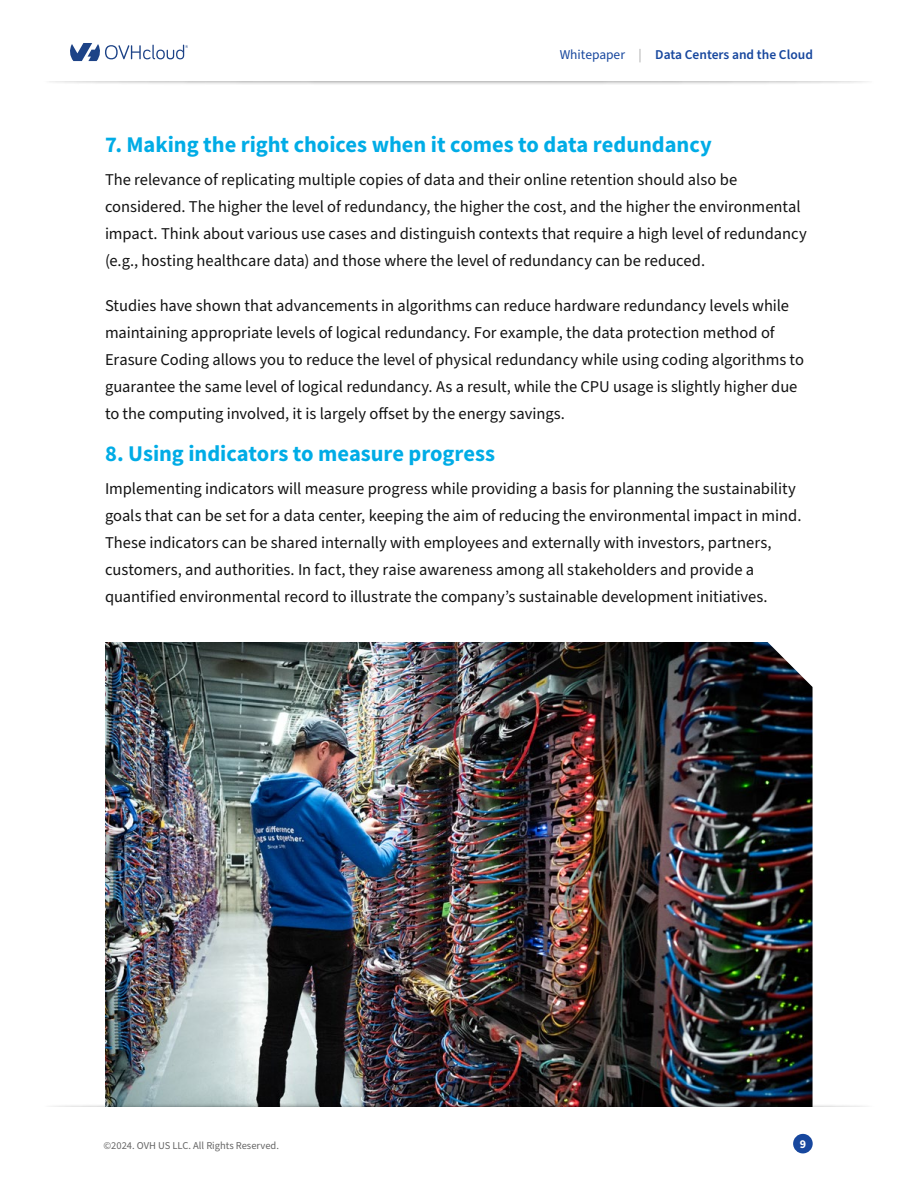
<style>
.page{position:relative;width:918px;height:1188px;background:#fff}
.page>*{position:absolute;margin:0;border:0;box-sizing:border-box;transform-origin:0 0}
.t1{font:700 22.5px "Source Sans Pro";letter-spacing:-.005em;color:#00ace6}
.t2{font:16.5px/27px "Source Sans Pro";letter-spacing:-.005em;color:#131313}
.t3{font:600 13.5px "Source Sans Pro";color:#17479e}
.t4{font:700 12px "Source Sans Pro";color:#fff}
.t5{font:10.5px "Source Sans Pro";color:#666}
.s1{font-weight:400}
.s2{font-weight:400;color:#a7a7a7}
</style>
<div class="page">
<div style="left:793px;top:1134px;width:20px;height:19px;background:#17479e;border-radius:50%"></div>
<img style="left:105px;top:642px;width:708px;height:460px">
<div style="left:42px;top:70px;width:835px;height:16px;background:#000;opacity:.75"></div>
<div style="left:20px;top:70px;width:879px;height:11px;background:#fff"></div>
<div style="left:42px;top:1102px;width:835px;height:16px;background:#000;opacity:.75"></div>
<div style="left:20px;top:1107px;width:879px;height:11px;background:#fff"></div>
<svg style="left:70px;top:43px;width:118px;height:18px"></svg>
<p class="t3" style="left:560px;top:45px;width:255px"><span class="s1">Whitepaper</span> <span class="s2">|</span> Data Centers and the Cloud</p>
<h1 class="t1" style="left:105px;top:129px;width:608px">7. Making the right choices when it comes to data redundancy</h1>
<p class="t2" style="left:105px;top:166px;width:703px">The relevance of replicating multiple copies of data and their online retention should also be considered. The higher the level of redundancy, the higher the cost, and the higher the environmental impact. Think about various use cases and distinguish contexts that require a high level of redundancy (e.g., hosting healthcare data) and those where the level of redundancy can be reduced.</p>
<p class="t2" style="left:105px;top:292px;width:700px">Studies have shown that advancements in algorithms can reduce hardware redundancy levels while maintaining appropriate levels of logical redundancy. For example, the data protection method of Erasure Coding allows you to reduce the level of physical redundancy while using coding algorithms to guarantee the same level of logical redundancy. As a result, while the CPU usage is slightly higher due to the computing involved, it is largely offset by the energy savings.</p>
<h1 class="t1" style="left:105px;top:438px;width:391px">8. Using indicators to measure progress</h1>
<p class="t2" style="left:105px;top:475px;width:698px">Implementing indicators will measure progress while providing a basis for planning the sustainability goals that can be set for a data center, keeping the aim of reducing the environmental impact in mind.<br>These indicators can be shared internally with employees and externally with investors, partners, customers, and authorities. In fact, they raise awareness among all stakeholders and provide a quantified environmental record to illustrate the company’s sustainable development initiatives.</p>
<p class="t5" style="left:104px;top:1139px;width:177px">©2024. OVH US LLC. All Rights Reserved.</p>
<p class="t4" style="left:800px;top:1136px;width:8px">9</p>
</div>
